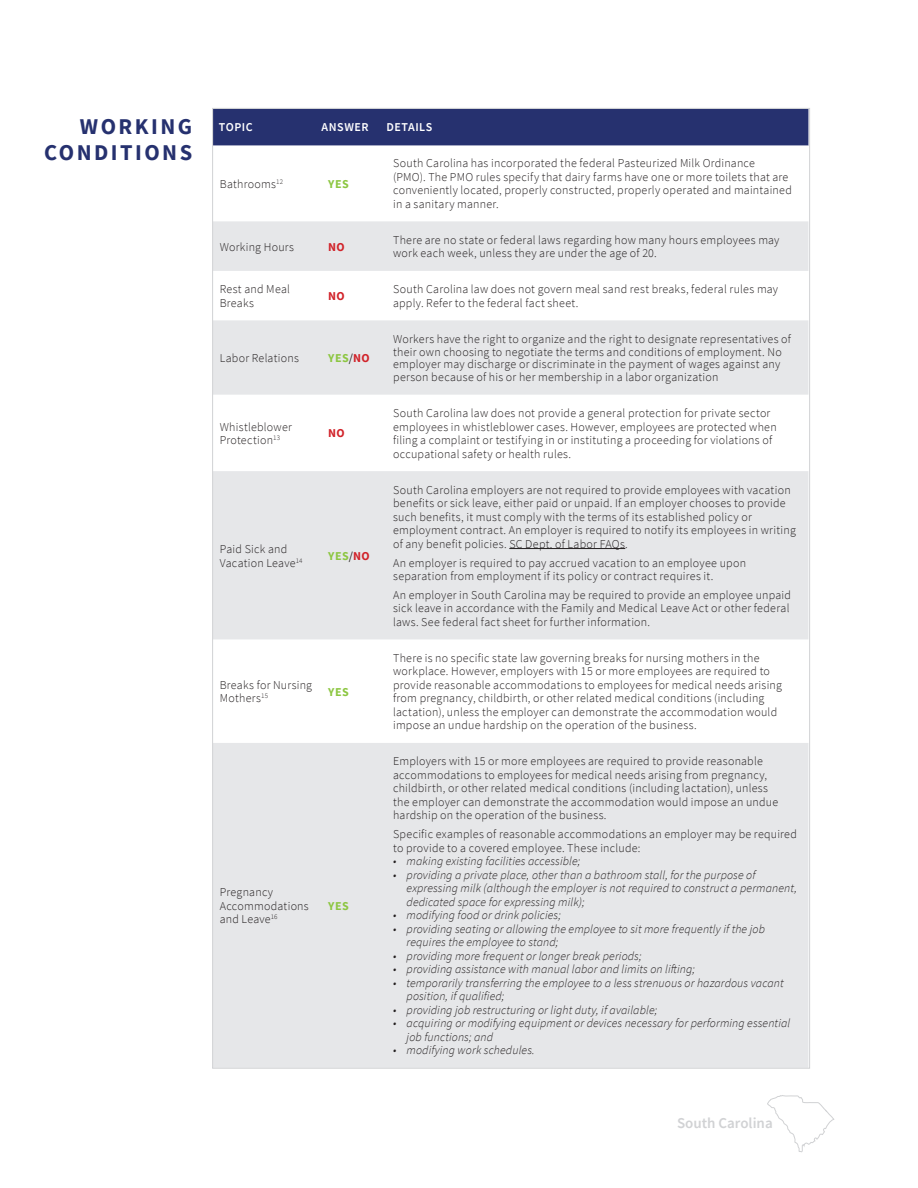
<style>
.page{position:relative;width:918px;height:1188px;background:#fff}
.page>*{position:absolute;margin:0;border:0;box-sizing:border-box;transform-origin:0 0}
.t1{font:700 22.5px/25.5px "Source Sans Pro";letter-spacing:.11em;color:#26316f;text-align:right}
.t2{font:600 15px "Source Sans Pro";color:#d1d2d4}
.Row_Categories{font:300 12px/13.5px "Source Sans Pro";letter-spacing:.02em;color:#231f20}
.t3{font:italic 300 12px/13.5px "Source Sans Pro";letter-spacing:.01em;color:#231f20}
.Column_Headers{font:600 12px "Source Sans Pro";letter-spacing:.045em;color:#fff}
.Row_Categories-2{font:700 12px "Source Sans Pro";letter-spacing:.03em;color:#8cc641}
.Row_Categories_YES{font:700 12px "Source Sans Pro";letter-spacing:.045em;color:#8cc641}
.Row_Categories-3{font:700 12px "Source Sans Pro";color:#d1232a}
.s1{font-weight:400;color:#231f20}
.s2{color:#d1232a}
</style>
<div class="page">
<div style="left:214px;top:110px;width:594px;height:36px;background:#26316f"></div>
<svg style="left:214px;top:221px;width:594px;height:846px;fill:#e6e7e9"></svg>
<hr style="left:509px;top:548px;width:116px;height:1px;background:#231f20">
<svg style="left:767px;top:1095px;width:68px;height:58px"></svg>
<p class="t1" style="left:44px;top:114px;width:150px">WORKING<br>CONDITIONS</p>
<p class="Column_Headers" style="left:219px;top:119px;width:35px">TOPIC</p>
<p class="Column_Headers" style="left:322px;top:119px;width:48px">ANSWER</p>
<p class="Column_Headers" style="left:386px;top:119px;width:48px">DETAILS</p>
<p class="Row_Categories" style="left:220px;top:177px;width:65px">Bathrooms<sup>12</sup></p>
<p class="Row_Categories_YES" style="left:328px;top:176px;width:22px">YES</p>
<p class="Row_Categories" style="left:393px;top:157px;width:400px">South Carolina has incorporated the federal Pasteurized Milk Ordinance<br>(PMO). The PMO rules specify that dairy farms have one or more toilets that are conveniently located, properly constructed, properly operated and maintained in a sanitary manner.</p>
<p class="Row_Categories" style="left:220px;top:240px;width:76px">Working Hours</p>
<p class="Row_Categories-3" style="left:328px;top:239px;width:18px">NO</p>
<p class="Row_Categories" style="left:393px;top:233px;width:388px">There are no state or federal laws regarding how many hours employees may work each week, unless they are under the age of 20.</p>
<p class="Row_Categories" style="left:220px;top:283px;width:72px">Rest and Meal<br>Breaks</p>
<p class="Row_Categories-3" style="left:328px;top:288px;width:18px">NO</p>
<p class="Row_Categories" style="left:393px;top:283px;width:387px">South Carolina law does not govern meal sand rest breaks, federal rules may apply. Refer to the federal fact sheet.</p>
<p class="Row_Categories" style="left:220px;top:351px;width:81px">Labor Relations</p>
<p class="Row_Categories-2" style="left:328px;top:350px;width:43px">YES<span class="s1">/</span><span class="s2">NO</span></p>
<p class="Row_Categories" style="left:220px;top:420px;width:74px">Whistleblower<br>Protection<sup>13</sup></p>
<p class="Row_Categories-3" style="left:328px;top:425px;width:18px">NO</p>
<p class="Row_Categories" style="left:220px;top:542px;width:84px">Paid Sick and<br>Vacation Leave<sup>14</sup></p>
<p class="Row_Categories-2" style="left:328px;top:548px;width:43px">YES<span class="s1">/</span><span class="s2">NO</span></p>
<p class="Row_Categories" style="left:220px;top:678px;width:94px">Breaks for Nursing<br>Mothers<sup>15</sup></p>
<p class="Row_Categories_YES" style="left:328px;top:684px;width:22px">YES</p>
<p class="Row_Categories" style="left:220px;top:886px;width:91px">Pregnancy<br>Accommodations and Leave<sup>16</sup></p>
<p class="Row_Categories_YES" style="left:328px;top:898px;width:22px">YES</p>
<p class="Row_Categories" style="left:393px;top:333px;width:399px;line-height:12.8px">Workers have the right to organize and the right to designate representatives of their own choosing to negotiate the terms and conditions of employment. No employer may discharge or discriminate in the payment of wages against any person because of his or her membership in a labor organization</p>
<p class="Row_Categories" style="left:393px;top:406px;width:385px">South Carolina law does not provide a general protection for private sector employees in whistleblower cases. However, employees are protected when filing a complaint or testifying in or instituting a proceeding for violations of occupational safety or health rules.</p>
<p class="Row_Categories" style="left:393px;top:483px;width:404px">South Carolina employers are not required to provide employees with vacation benefits or sick leave, either paid or unpaid. If an employer chooses to provide such benefits, it must comply with the terms of its established policy or employment contract. An employer is required to notify its employees in writing of any benefit policies. SC Dept. of Labor FAQs.</p>
<p class="Row_Categories" style="left:393px;top:556px;width:355px">An employer is required to pay accrued vacation to an employee upon separation from employment if its policy or contract requires it.</p>
<p class="Row_Categories" style="left:393px;top:588px;width:399px">An employer in South Carolina may be required to provide an employee unpaid sick leave in accordance with the Family and Medical Leave Act or other federal laws. See federal fact sheet for further information.</p>
<p class="Row_Categories" style="left:393px;top:651px;width:390px">There is no specific state law governing breaks for nursing mothers in the workplace. However, employers with 15 or more employees are required to provide reasonable accommodations to employees for medical needs arising from pregnancy, childbirth, or other related medical conditions (including lactation), unless the employer can demonstrate the accommodation would impose an undue hardship on the operation of the business.</p>
<p class="Row_Categories" style="left:393px;top:755px;width:387px">Employers with 15 or more employees are required to provide reasonable accommodations to employees for medical needs arising from pregnancy, childbirth, or other related medical conditions (including lactation), unless the employer can demonstrate the accommodation would impose an undue hardship on the operation of the business.</p>
<p class="Row_Categories" style="left:393px;top:828px;width:405px">Specific examples of reasonable accommodations an employer may be required to provide to a covered employee. These include:</p>
<p class="t3" style="left:393px;top:855px;width:189px">• making existing facilities accessible;</p>
<p class="t3" style="left:407px;top:868px;width:392px;text-indent:-14px">• providing a private place, other than a bathroom stall, for the purpose of expressing milk (although the employer is not required to construct a permanent, dedicated space for expressing milk);</p>
<p class="t3" style="left:393px;top:909px;width:169px">• modifying food or drink policies;</p>
<p class="t3" style="left:407px;top:922px;width:360px;text-indent:-14px">• providing seating or allowing the employee to sit more frequently if the job requires the employee to stand;</p>
<p class="t3" style="left:393px;top:949px;width:250px">• providing more frequent or longer break periods;</p>
<p class="t3" style="left:393px;top:963px;width:303px">• providing assistance with manual labor and limits on lifting;</p>
<p class="t3" style="left:407px;top:976px;width:379px;text-indent:-14px">• temporarily transferring the employee to a less strenuous or hazardous vacant position, if qualified;</p>
<p class="t3" style="left:393px;top:1003px;width:266px">• providing job restructuring or light duty, if available;</p>
<p class="t3" style="left:407px;top:1017px;width:385px;text-indent:-14px">• acquiring or modifying equipment or devices necessary for performing essential job functions; and</p>
<p class="t3" style="left:393px;top:1044px;width:143px">• modifying work schedules.</p>
<p class="t2" style="left:677px;top:1113px;width:97px">South Carolina</p>
</div>
